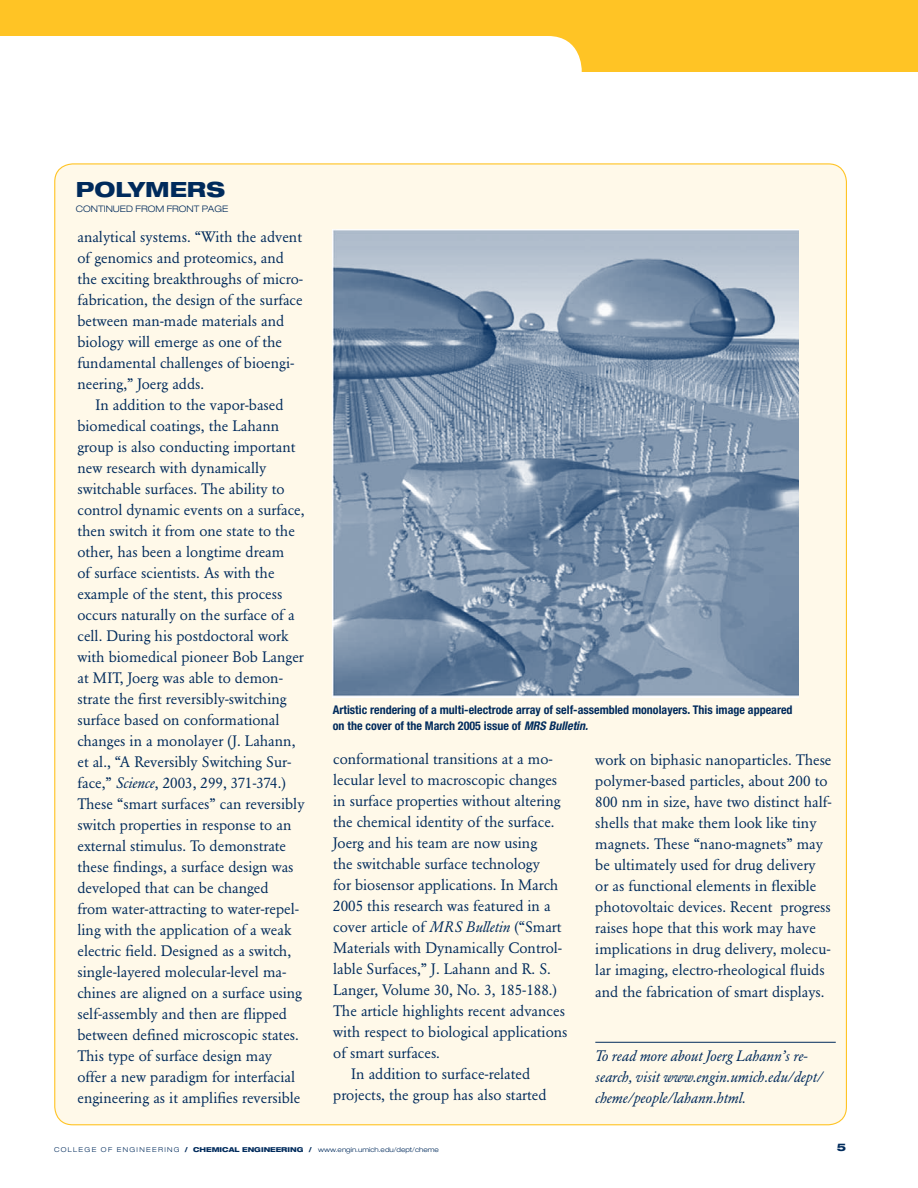
<style>
.page{position:relative;width:918px;height:1188px;background:#fff}
.page>*{position:absolute;margin:0;border:0;box-sizing:border-box;transform-origin:0 0}
.t1{font:800 expanded 21px "Helvetica Neue LT Std";color:#002b5c}
.t2{font:15px/21px "Garamond BE";color:#002b5c}
.t3{font:italic 15px/21px "Garamond BE";color:#002b5c}
.t4{font:700 condensed 12px/16.5px "Helvetica Neue LT Std";color:#002b5c}
.t5{font:300 expanded 9px "Helvetica Neue LT Std";color:#002b5c}
.t6{font:300 expanded 6.75px "Helvetica Neue LT Std";letter-spacing:.2em;color:#002b5c}
.t7{font:300 expanded 6.75px "Helvetica Neue LT Std";color:#002b5c}
.t8{font:800 expanded 6.75px "Helvetica Neue LT Std";color:#002b5c}
.s1{font-style:italic}
.s2{font-weight:800}
</style>
<div class="page">
<div style="left:0;top:0;width:918px;height:72px;background:#ffc425"></div>
<div style="left:0;top:36px;width:216px;height:72px;background:#fff"></div>
<div style="left:108px;top:36px;width:474px;height:72px;background:#fff;border-radius:34px"></div>
<div style="left:55px;top:164px;width:791px;height:961px;background:#fff9e9;border-radius:18px"></div>
<img style="left:333px;top:230px;width:466px;height:468px">
<hr style="left:595px;top:1042px;width:241px;height:1px;background:#002b5c">
<h1 class="t1" style="left:76px;top:176px;width:151px">POLYMERS</h1>
<p class="t5" style="left:76px;top:203px;width:9px">CON</p>
<p class="t5" style="left:98px;top:203px;width:45px">TINUED FRO</p>
<p class="t5" style="left:155px;top:203px;width:19px">M FRON</p>
<p class="t5" style="left:194px;top:203px;width:29px">T PAGE</p>
<p class="t2" style="left:77px;top:226px;width:227px">analytical systems. “With the advent of genomics and proteomics, and the exciting breakthroughs of micro&shy;fabrication, the design of the surface between man-made materials and biology will emerge as one of the fundamental challenges of bioengi&shy;neering,” Joerg adds.</p>
<p class="t2" style="left:77px;top:394px;width:229px;text-indent:18px">In addition to the vapor-based biomedical coatings, the Lahann group is also conducting important new research with dynamically switchable surfaces. The ability to control dynamic events on a surface, then switch it from one state to the other, has been a longtime dream<br>of surface scientists. As with the example of the stent, this process occurs naturally on the surface of a cell. During his postdoctoral work with biomedical pioneer Bob Langer at MIT, Joerg was able to demon&shy;strate the first reversibly-switching surface based on conformational changes in a monolayer (J. Lahann, et al., “A Reversibly Switching Sur&shy;face,” <span class="s1">Science</span>, 2003, 299, 371-374.)<br>These “smart surfaces” can reversibly switch properties in response to an external stimulus. To demonstrate these findings, a surface design was developed that can be changed<br>from water-attracting to water-repel&shy;ling with the application of a weak electric field. Designed as a switch, single-layered molecular-level ma&shy;chines are aligned on a surface using self-assembly and then are flipped between defined microscopic states.<br>This type of surface design may offer a new paradigm for interfacial engineering as it amplifies reversible</p>
<p class="t4" style="left:333px;top:701px;width:461px">Artistic rendering of a multi-electrode array of self-assembled monolayers. This image appeared on the cover of the March 2005 issue of <span class="s1">MRS Bulletin.</span></p>
<p class="t2" style="left:333px;top:749px;width:221px">conformational transitions at a mo-</p>
<p class="t2" style="left:333px;top:770px;width:225px">lecular level to macroscopic changes</p>
<p class="t2" style="left:333px;top:791px;width:229px">in surface properties without altering</p>
<p class="t2" style="left:333px;top:812px;width:223px">the chemical identity of the surface.</p>
<p class="t2" style="left:333px;top:833px;width:206px">Joerg and his team are now using</p>
<p class="t2" style="left:333px;top:854px;width:208px">the switchable surface technology</p>
<p class="t2" style="left:333px;top:875px;width:226px">for biosensor applications. In March</p>
<p class="t2" style="left:333px;top:896px;width:219px">2005 this research was featured in a</p>
<p class="t2" style="left:333px;top:917px;width:230px">cover article of <span class="s1">MRS Bulletin</span> (“Smart</p>
<p class="t2" style="left:333px;top:938px;width:230px">Materials with Dynamically Control-</p>
<p class="t2" style="left:333px;top:959px;width:219px">lable Surfaces,” J. Lahann and R. S.</p>
<p class="t2" style="left:333px;top:980px;width:225px">Langer, Volume 30, No. 3, 185-188.)</p>
<p class="t2" style="left:333px;top:1001px;width:233px">The article highlights recent advances</p>
<p class="t2" style="left:333px;top:1022px;width:236px">with respect to biological applications</p>
<p class="t2" style="left:333px;top:1043px;width:108px">of smart surfaces.</p>
<p class="t2" style="left:351px;top:1064px;width:181px">In addition to surface-related</p>
<p class="t2" style="left:333px;top:1085px;width:215px">projects, the group has also started</p>
<p class="t2" style="left:595px;top:750px;width:238px">work on biphasic nanoparticles. These polymer-based particles, about 200 to 800 nm in size, have two distinct half&shy;shells that make them look like tiny magnets. These “nano-magnets” may be ultimately used for drug delivery or as functional elements in flexible photovoltaic devices. Recent progress raises hope that this work may have implications in drug delivery, molecu&shy;lar imaging, electro-rheological fluids and the fabrication of smart displays.</p>
<p class="t3" style="left:595px;top:1045px;width:229px">To read more about Joerg Lahann’s re&shy;search, visit www.engin.umich.edu/dept/ cheme/people/lahann.html.</p>
<p class="t6" style="left:54px;top:1145px;width:195px">college of engineering <span class="s2">/ CHEMICAL ENGINEE</span></p>
<p class="t8" style="left:281px;top:1145px;width:13px">RING</p>
<p class="t7" style="left:309px;top:1145px;width:132px"><span class="s2">/</span> www.engin.umich.edu/dept/cheme</p>
</div>
